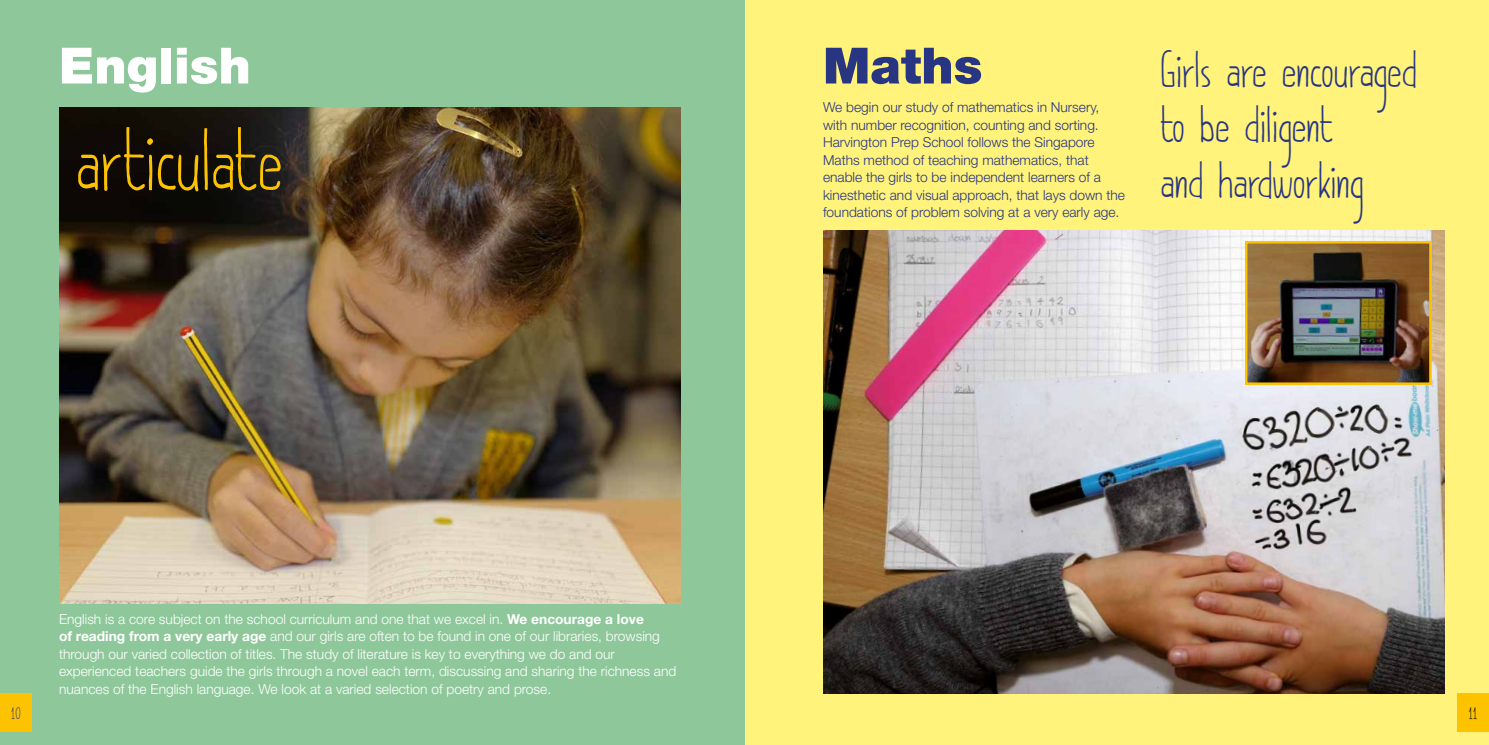
<style>
.page{position:relative;width:1489px;height:745px;background:#fff}
.page>*{position:absolute;margin:0;border:0;box-sizing:border-box;transform-origin:0 0}
.t1{font:79.25px "DK Pimpernel";color:#fdc300}
.t2{font:900 50px "Helvetica Neue";color:#fff}
.t3{font:900 50px "Helvetica Neue";color:#283583}
.t4{font:46.25px/55.5px "DK Pimpernel";color:#283583}
.t5{font:15px "DK Pimpernel";color:#283583}
.t6{font:15px "DK Pimpernel";color:#000}
.t7{font:300 13.75px/17.5px "Helvetica Neue";color:#fff}
.t8{font:300 13.75px/17.5px "Helvetica Neue";color:#283583}
.s1{font-weight:700}
</style>
<div class="page">
<div style="left:744px;top:0;width:744px;height:744px;background:#fff37c"></div>
<div style="left:0;top:0;width:744px;height:744px;background:#8ec89a"></div>
<img style="left:823px;top:231px;width:621px;height:462px">
<img style="left:59px;top:107px;width:621px;height:495px">
<img style="left:1247px;top:244px;width:181px;height:138px">
<div style="left:1244px;top:241px;width:187px;height:144px;border:2px solid #fdc300"></div>
<div style="left:1456px;top:693px;width:32px;height:38px;background:#fdc300"></div>
<div style="left:0;top:693px;width:32px;height:38px;background:#fdc300"></div>
<h2 class="t2" style="left:59px;top:36px;width:193px">English</h2>
<h2 class="t3" style="left:823px;top:36px;width:161px">Maths</h2>
<p class="t8" style="left:823px;top:98px;width:303px">We begin our study of mathematics in Nursery, with number recognition, counting and sorting.<br>Harvington Prep School follows the Singapore Maths method of teaching mathematics, that enable the girls to be independent learners of a kinesthetic and visual approach, that lays down the foundations of problem solving at a very early age.</p>
<h1 class="t1" style="left:76px;top:116px;width:209px">articulate</h1>
<h3 class="t4" style="left:1160px;top:43px;width:258px">Girls are encouraged to be diligent</h3>
<h3 class="t4" style="left:1160px;top:154px;width:205px">and hardworking</h3>
<p class="t7" style="left:59px;top:609px;width:618px">English is a core subject on the school curriculum and one that we excel in. <span class="s1">We encourage a love<br>of reading from a very early age</span> and our girls are often to be found in one of our libraries, browsing through our varied collection of titles. The study of literature is key to everything we do and our experienced teachers guide the girls through a novel each term, discussing and sharing the richness and nuances of the English language. We look at a varied selection of poetry and prose.</p>
<p class="t5" style="left:11px;top:704px;width:11px">10</p>
<p class="t6" style="left:1468px;top:704px;width:10px">11</p>
</div>
